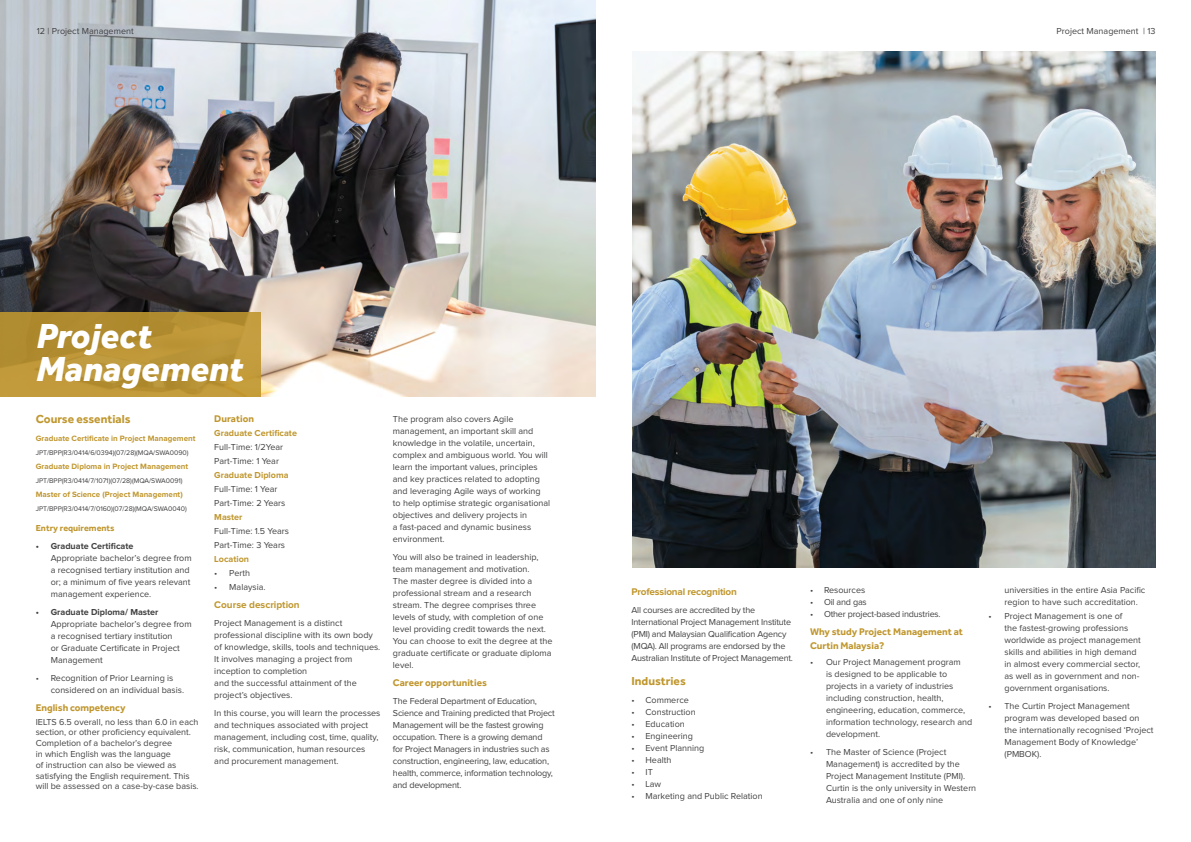
<style>
.page{position:relative;width:1191px;height:842px;background:#fff}
.page>*{position:absolute;margin:0;border:0;box-sizing:border-box;transform-origin:0 0}
.t1{font:italic 800 36px/33px "Effra";color:#fff}
.t2{font:700 12px "Effra";color:#c0972e}
.t3{font:700 10px/14.4px "Effra";color:#c0972e}
.t4{font:700 10px "Proxima Nova";letter-spacing:-.02em;color:#c0972e}
.t5{font:700 10px "Proxima Nova";color:#c0972e}
.t6{font:9px/12px "Proxima Nova";color:#414042}
.t7{font:9px/12px "Proxima Nova";color:#434243}
.t8{font:9px/12px "Proxima Nova";letter-spacing:-.02em;color:#424142}
.t9{font:700 9px "Proxima Nova";color:#c0972e}
.t10{font:700 9px "Proxima Nova";color:#424142}
.t11{font:9px "Proxima Nova";letter-spacing:-.02em;color:#414042}
.t12{font:700 9px "Effra";color:#c0972e}
.t13{font:700 8px "Proxima Nova";color:#c0972e}
.t14{font:7px "Proxima Nova";color:#414042}
</style>
<div class="page">
<img style="left:633px;top:52px;width:522px;height:515px">
<img style="left:0;top:0;width:595px;height:397px">
<div style="left:0;top:313px;width:261px;height:84px;background:#b99336"></div>
<p class="t6" style="left:37px;top:26px;width:98px">12 | Project Management</p>
<p class="t6" style="left:1056px;top:26px;width:100px">Project Management | 13</p>
<h1 class="t1" style="left:36px;top:319px;width:209px">Project<br>Management</h1>
<h2 class="t2" style="left:36px;top:412px;width:96px">Course essentials</h2>
<p class="t13" style="left:36px;top:435px;width:161px">Graduate Certificate in Project Management</p>
<p class="t14" style="left:36px;top:450px;width:154px">JPT/BPP(R3/0414/6/0394)(07/28)(MQA/SWA0090)</p>
<p class="t13" style="left:36px;top:463px;width:154px">Graduate Diploma in Project Management</p>
<p class="t14" style="left:36px;top:478px;width:148px">JPT/BPP(R3/0414/7/1071)(07/28)(MQA/SWA0091)</p>
<p class="t13" style="left:36px;top:491px;width:148px">Master of Science (Project Management)</p>
<p class="t14" style="left:36px;top:506px;width:152px">JPT/BPP(R3/0414/7/0160)(07/28)(MQA/SWA0040)</p>
<p class="t12" style="left:36px;top:522px;width:80px">Entry requirements</p>
<p class="t10" style="left:36px;top:541px;width:99px">• Graduate Certificate</p>
<p class="t6" style="left:51px;top:552px;width:142px">Appropriate bachelor’s degree from a recognised tertiary institution and or; a minimum of five years relevant management experience.</p>
<p class="t10" style="left:36px;top:607px;width:124px">• Graduate Diploma/ Master</p>
<p class="t6" style="left:51px;top:618px;width:142px">Appropriate bachelor’s degree from a recognised tertiary institution<br>or Graduate Certificate in Project<br>Management</p>
<p class="t6" style="left:51px;top:672px;width:135px;text-indent:-15px">• Recognition of Prior Learning is considered on an individual basis.</p>
<p class="t3" style="left:36px;top:700px;width:91px">English competency</p>
<p class="t7" style="left:36px;top:716px;width:164px;line-height:10.8px">IELTS 6.5 overall, no less than 6.0 in each section, or other proficiency equivalent.<br>Completion of a bachelor’s degree<br>in which English was the language<br>of instruction can also be viewed as satisfying the English requirement. This will be assessed on a case-by-case basis.</p>
<p class="t3" style="left:214px;top:411px;width:41px">Duration</p>
<p class="t9" style="left:214px;top:429px;width:84px">Graduate Certificate</p>
<p class="t6" style="left:214px;top:440px;width:70px;line-height:14px">Full-Time: 1/2Year<br>Part-Time: 1 Year</p>
<p class="t9" style="left:214px;top:471px;width:76px">Graduate Diploma</p>
<p class="t6" style="left:214px;top:482px;width:73px;line-height:14px">Full-Time: 1 Year<br>Part-Time: 2 Years</p>
<p class="t9" style="left:214px;top:513px;width:30px">Master</p>
<p class="t6" style="left:214px;top:524px;width:76px;line-height:14px">Full-Time: 1.5 Years<br>Part-Time: 3 Years</p>
<p class="t9" style="left:214px;top:555px;width:36px">Location</p>
<p class="t7" style="left:214px;top:567px;width:37px">• Perth</p>
<p class="t7" style="left:214px;top:581px;width:53px">• Malaysia.</p>
<p class="t5" style="left:214px;top:600px;width:87px">Course description</p>
<p class="t6" style="left:214px;top:617px;width:167px">Project Management is a distinct professional discipline with its own body of knowledge, skills, tools and techniques.<br>It involves managing a project from inception to completion<br>and the successful attainment of the project’s objectives.</p>
<p class="t6" style="left:214px;top:707px;width:168px">In this course, you will learn the processes and techniques associated with project management, including cost, time, quality, risk, communication, human resources and procurement management.</p>
<p class="t6" style="left:393px;top:414px;width:159px">The program also covers Agile management, an important skill and knowledge in the volatile, uncertain, complex and ambiguous world. You will learn the important values, principles and key practices related to adopting and leveraging Agile ways of working to help optimise strategic organisational objectives and delivery projects in<br>a fast-paced and dynamic business environment.</p>
<p class="t6" style="left:393px;top:552px;width:161px">You will also be trained in leadership, team management and motivation.<br>The master degree is divided into a professional stream and a research stream. The degree comprises three levels of study, with completion of one level providing credit towards the next.<br>You can choose to exit the degree at the graduate certificate or graduate diploma level.</p>
<p class="t3" style="left:393px;top:676px;width:95px">Career opportunities</p>
<p class="t8" style="left:393px;top:696px;width:163px">The Federal Department of Education, Science and Training predicted that Project Management will be the fastest growing occupation. There is a growing demand for Project Managers in industries such as construction, engineering, law, education, health, commerce, information technology, and development.</p>
<p class="t4" style="left:631px;top:587px;width:107px">Professional recognition</p>
<p class="t8" style="left:631px;top:604px;width:163px">All courses are accredited by the International Project Management Institute (PMI) and Malaysian Qualification Agency (MQA). All programs are endorsed by the Australian Institute of Project Management.</p>
<h2 class="t2" style="left:631px;top:674px;width:56px">Industries</h2>
<p class="t6" style="left:631px;top:694px;width:59px">• Commerce</p>
<p class="t6" style="left:631px;top:706px;width:66px">• Construction</p>
<p class="t6" style="left:631px;top:718px;width:55px">• Education</p>
<p class="t6" style="left:631px;top:730px;width:63px">• Engineering</p>
<p class="t6" style="left:631px;top:742px;width:74px">• Event Planning</p>
<p class="t6" style="left:631px;top:754px;width:41px">• Health</p>
<p class="t6" style="left:631px;top:766px;width:23px">• IT</p>
<p class="t6" style="left:631px;top:778px;width:31px">• Law</p>
<p class="t6" style="left:631px;top:790px;width:133px">• Marketing and Public Relation</p>
<p class="t6" style="left:810px;top:584px;width:57px">• Resources</p>
<p class="t11" style="left:810px;top:597px;width:58px">• Oil and gas</p>
<p class="t11" style="left:810px;top:609px;width:132px">• Other project-based industries.</p>
<p class="t3" style="left:810px;top:624px;width:155px">Why study Project Management at<br>Curtin Malaysia?</p>
<p class="t7" style="left:826px;top:656px;width:148px;text-indent:-16px">• Our Project Management program<br>is designed to be applicable to projects in a variety of industries including construction, health, engineering, education, commerce, information technology, research and development.</p>
<p class="t7" style="left:826px;top:746px;width:152px;text-indent:-16px">• The Master of Science (Project Management) is accredited by the Project Management Institute (PMI).<br>Curtin is the only university in Western Australia and one of only nine</p>
<p class="t7" style="left:1004px;top:584px;width:142px">universities in the entire Asia Pacific region to have such accreditation.</p>
<p class="t7" style="left:1004px;top:610px;width:138px;text-indent:-16px">• Project Management is one of<br>the fastest-growing professions worldwide as project management skills and abilities in high demand in almost every commercial sector, as well as in government and non&shy;government organisations.</p>
<p class="t7" style="left:1004px;top:700px;width:150px;text-indent:-16px">• The Curtin Project Management program was developed based on the internationally recognised ‘Project<br>Management Body of Knowledge’ (PMBOK).</p>
</div>
